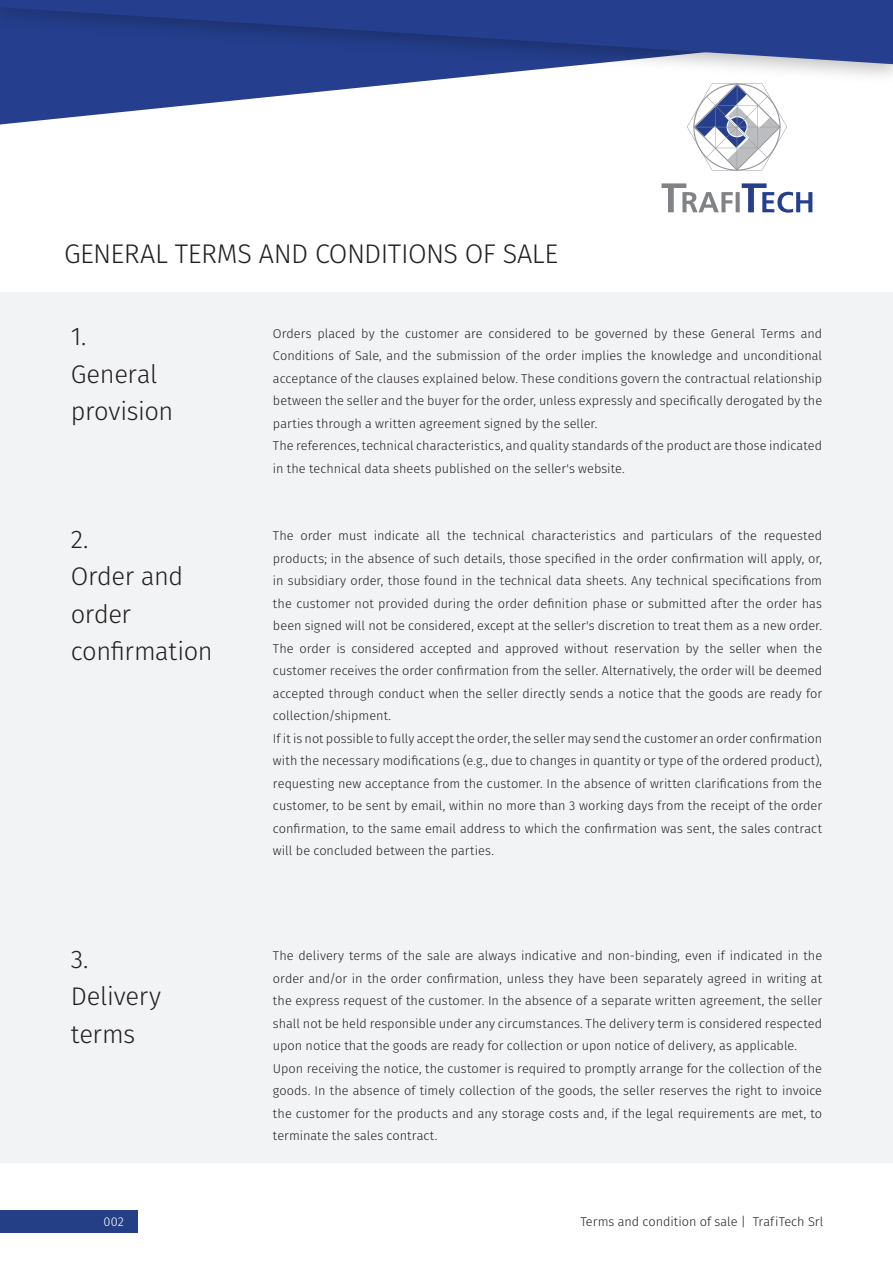
<style>
.page{position:relative;width:893px;height:1263px;background:#fff}
.page>*{position:absolute;margin:0;border:0;box-sizing:border-box;transform-origin:0 0}
.Headline_27_31_Left{font:300 27px "Fira Sans";letter-spacing:-.025em;color:#231f20}
.Headline_17_25_Left{font:300 25.5px "Fira Sans";letter-spacing:-.015em;color:#231f20}
.Copy_Text_08_14_Full_Length{font:300 12.75px/22.5px "Fira Sans";color:#231f20;text-align:justify}
.t1{font:300 12.75px "Fira Sans";color:#fff}
</style>
<div class="page">
<div style="left:0;top:1210px;width:138px;height:22px;background:#243f85"></div>
<svg style="left:0;top:93px;width:307px;height:32px"></svg>
<img style="left:0;top:64px;width:893px;height:29px">
<svg style="left:0;top:0;width:893px;height:64px;background:#29428d"></svg>
<svg style="left:687px;top:83px;width:100px;height:88px"></svg>
<svg style="left:662px;top:183px;width:150px;height:30px"></svg>
<div style="left:0;top:293px;width:893px;height:870px;background:#f2f3f4"></div>
<p class="Headline_27_31_Left" style="left:64px;top:234px;width:496px">GENERAL TERMS AND CONDITIONS OF SALE</p>
<p class="Headline_17_25_Left" style="left:71px;top:318px;width:17px">1.</p>
<p class="Headline_17_25_Left" style="left:71px;top:355px;width:88px">General</p>
<p class="Headline_17_25_Left" style="left:71px;top:393px;width:104px">provision</p>
<p class="Copy_Text_08_14_Full_Length" style="left:273px;top:322px;width:551px">Orders placed by the customer are considered to be governed by these General Terms and Conditions of Sale, and the submission of the order implies the knowledge and unconditional acceptance of the clauses explained below. These conditions govern the contractual relationship between the seller and the buyer for the order, unless expressly and specifically derogated by the parties through a written agreement signed by the seller.</p>
<p class="Copy_Text_08_14_Full_Length" style="left:273px;top:434px;width:551px">The references, technical characteristics, and quality standards of the product are those indicated in the technical data sheets published on the seller's website.</p>
<p class="Headline_17_25_Left" style="left:71px;top:520px;width:19px">2.</p>
<p class="Headline_17_25_Left" style="left:71px;top:558px;width:114px">Order and</p>
<p class="Headline_17_25_Left" style="left:71px;top:595px;width:62px">order</p>
<p class="Headline_17_25_Left" style="left:71px;top:633px;width:143px">confirmation</p>
<p class="Copy_Text_08_14_Full_Length" style="left:273px;top:524px;width:551px">The order must indicate all the technical characteristics and particulars of the requested products; in the absence of such details, those specified in the order confirmation will apply, or, in subsidiary order, those found in the technical data sheets. Any technical specifications from the customer not provided during the order definition phase or submitted after the order has been signed will not be considered, except at the seller's discretion to treat them as a new order.</p>
<p class="Copy_Text_08_14_Full_Length" style="left:273px;top:637px;width:551px">The order is considered accepted and approved without reservation by the seller when the customer receives the order confirmation from the seller. Alternatively, the order will be deemed accepted through conduct when the seller directly sends a notice that the goods are ready for collection/shipment.</p>
<p class="Copy_Text_08_14_Full_Length" style="left:273px;top:727px;width:551px">If it is not possible to fully accept the order, the seller may send the customer an order confirmation with the necessary modifications (e.g., due to changes in quantity or type of the ordered product), requesting new acceptance from the customer. In the absence of written clarifications from the customer, to be sent by email, within no more than 3 working days from the receipt of the order confirmation, to the same email address to which the confirmation was sent, the sales contract will be concluded between the parties.</p>
<p class="Headline_17_25_Left" style="left:71px;top:940px;width:19px">3.</p>
<p class="Headline_17_25_Left" style="left:71px;top:978px;width:92px">Delivery</p>
<p class="Headline_17_25_Left" style="left:71px;top:1015px;width:66px">terms</p>
<p class="Copy_Text_08_14_Full_Length" style="left:273px;top:944px;width:551px">The delivery terms of the sale are always indicative and non-binding, even if indicated in the order and/or in the order confirmation, unless they have been separately agreed in writing at the express request of the customer. In the absence of a separate written agreement, the seller shall not be held responsible under any circumstances. The delivery term is considered respected upon notice that the goods are ready for collection or upon notice of delivery, as applicable.</p>
<p class="Copy_Text_08_14_Full_Length" style="left:273px;top:1057px;width:551px">Upon receiving the notice, the customer is required to promptly arrange for the collection of the goods. In the absence of timely collection of the goods, the seller reserves the right to invoice the customer for the products and any storage costs and, if the legal requirements are met, to terminate the sales contract.</p>
<p class="t1" style="left:104px;top:1212px;width:22px">002</p>
<p class="Copy_Text_08_14_Full_Length" style="left:580px;top:1210px;width:245px">Terms and condition of sale | Traf iTech Srl</p>
</div>
